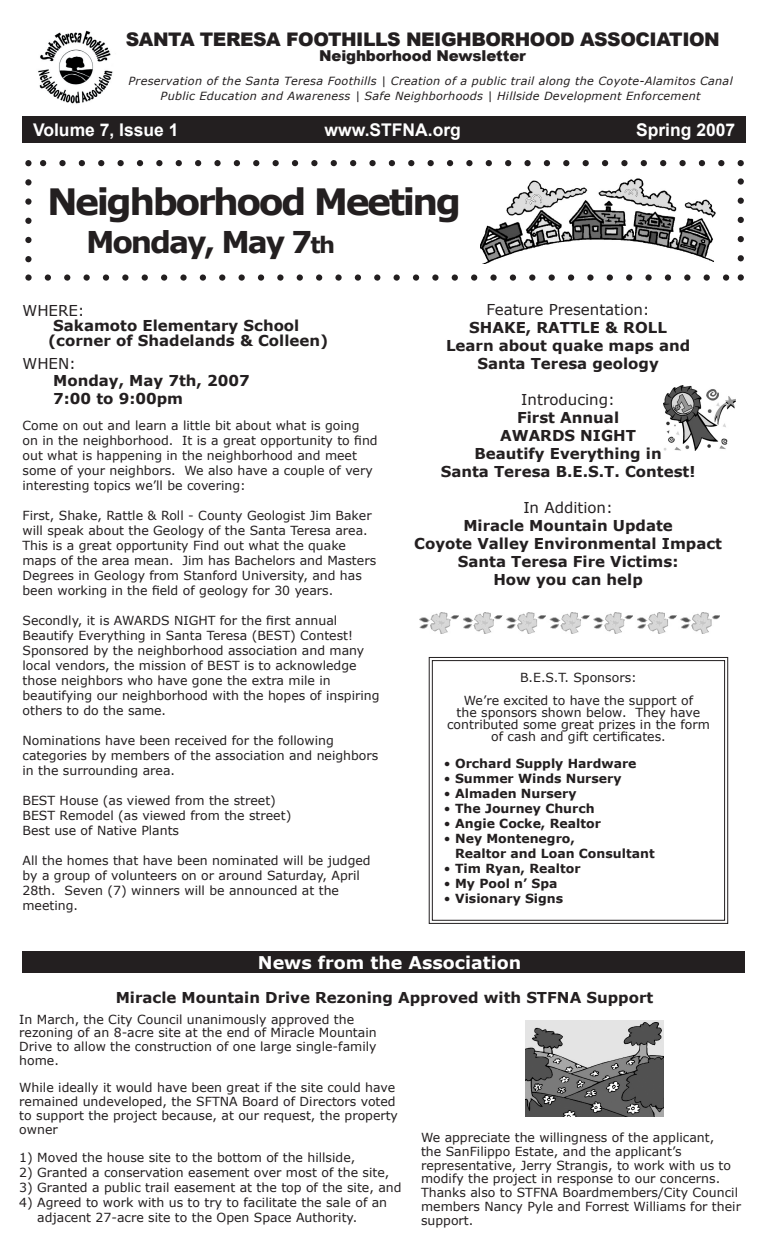
<style>
.page{position:relative;width:765px;height:1260px;background:#fff}
.page>*{position:absolute;margin:0;border:0;box-sizing:border-box;transform-origin:0 0}
.t1{font:700 36.25px "Verdana";letter-spacing:-.07em;color:#231f20}
.t2{font:700 30px "Verdana";letter-spacing:-.07em;color:#231f20}
.t3{font:900 18.75px "Arial";letter-spacing:-.025em;color:#231f20}
.t4{font:700 17.5px "Arial";color:#fff}
.t5{font:700 17.5px "Verdana";color:#fff}
.t6{font:700 15px/18px "Verdana";color:#231f20;text-align:center}
.t7{font:15px "Verdana";color:#231f20}
.t8{font:900 15px "Arial";letter-spacing:-.01em;color:#231f20}
.t9{font:12.5px/15px "Verdana";color:#231f20}
.t10{font:700 12.5px/15px "Verdana";color:#231f20}
.t11{font:italic 11.25px/15px "Verdana";letter-spacing:.025em;color:#231f20;text-align:center}
.s1{font-size:22.5px}
.s2{font-weight:400}
</style>
<div class="page">
<svg style="left:25px;top:160px;width:719px;height:121px"></svg>
<div style="left:22px;top:116px;width:724px;height:27px;background:#231f20"></div>
<img style="left:29px;top:23px;width:91px;height:89px;border-radius:50%">
<svg style="left:429px;top:657px;width:299px;height:267px"></svg>
<div style="left:432px;top:660px;width:293px;height:261px;border:1px solid #231f20"></div>
<div style="left:22px;top:951px;width:723px;height:22px;background:#231f20"></div>
<img style="left:525px;top:1020px;width:139px;height:97px">
<img style="left:664px;top:386px;width:72px;height:65px">
<img style="left:481px;top:176px;width:238px;height:88px">
<img style="left:419px;top:612px;width:301px;height:22px">
<h3 class="t3" style="left:126px;top:26px;width:596px">SANTA TERESA FOOTHILLS NEIGHBORHOOD ASSOCIATION</h3>
<p class="t8" style="left:319px;top:45px;width:208px">Neighborhood Newsletter</p>
<p class="t11" style="left:129px;top:73px;width:606px">Preservation of the Santa Teresa Foothills | Creation of a public trail along the Coyote-Alamitos Canal<br>Public Education and Awareness | Safe Neighborhoods | Hillside Development Enforcement</p>
<h3 class="t4" style="left:33px;top:118px;width:147px">Volume 7, Issue 1</h3>
<h3 class="t4" style="left:325px;top:118px;width:138px">www.STFNA.org</h3>
<h3 class="t4" style="left:636px;top:118px;width:101px">Spring 2007</h3>
<h1 class="t1" style="left:47px;top:179px;width:416px">Neighborhood Meeting</h1>
<h2 class="t2" style="left:86px;top:223px;width:250px">Monday, May 7<span class="s1">th</span></h2>
<p class="t7" style="left:22px;top:301px;width:64px">WHERE:</p>
<p class="t6" style="left:48px;top:318px;width:282px;line-height:15px;text-align:left;text-indent:5px">Sakamoto Elementary School (corner of Shadelands &amp; Colleen)</p>
<p class="t7" style="left:22px;top:354px;width:55px">WHEN:</p>
<p class="t6" style="left:53px;top:372px;width:198px;text-align:left">Monday, May 7th, 2007<br>7:00 to 9:00pm</p>
<p class="t9" style="left:22px;top:418px;width:357px">Come on out and learn a little bit about what is going on in the neighborhood. It is a great opportunity to find out what is happening in the neighborhood and meet some of your neighbors. We also have a couple of very interesting topics we’ll be covering:</p>
<p class="t9" style="left:22px;top:508px;width:355px">First, Shake, Rattle &amp; Roll - County Geologist Jim Baker will speak about the Geology of the Santa Teresa area.<br>This is a great opportunity Find out what the quake maps of the area mean. Jim has Bachelors and Masters Degrees in Geology from Stanford University, and has been working in the field of geology for 30 years.</p>
<p class="t9" style="left:22px;top:613px;width:359px">Secondly, it is AWARDS NIGHT for the first annual Beautify Everything in Santa Teresa (BEST) Contest!<br>Sponsored by the neighborhood association and many local vendors, the mission of BEST is to acknowledge those neighbors who have gone the extra mile in beautifying our neighborhood with the hopes of inspiring others to do the same.</p>
<p class="t9" style="left:22px;top:733px;width:357px">Nominations have been received for the following categories by members of the association and neighbors in the surrounding area.</p>
<p class="t9" style="left:22px;top:793px;width:270px">BEST House (as viewed from the street)<br>BEST Remodel (as viewed from the street)<br>Best use of Native Plants</p>
<p class="t9" style="left:22px;top:853px;width:350px">All the homes that have been nominated will be judged by a group of volunteers on or around Saturday, April 28th. Seven (7) winners will be announced at the meeting.</p>
<p class="t7" style="left:487px;top:300px;width:165px">Feature Presentation:</p>
<p class="t6" style="left:446px;top:318px;width:246px">SHAKE, RATTLE &amp; ROLL<br>Learn about quake maps and<br>Santa Teresa geology</p>
<p class="t7" style="left:521px;top:390px;width:95px">Introducing:</p>
<p class="t6" style="left:441px;top:408px;width:256px">First Annual<br>AWARDS NIGHT<br>Beautify Everything in<br>Santa Teresa B.E.S.T. Contest!</p>
<p class="t7" style="left:523px;top:498px;width:91px">In Addition:</p>
<p class="t6" style="left:414px;top:516px;width:309px">Miracle Mountain Update<br>Coyote Valley Environmental Impact<br>Santa Teresa Fire Victims:<br>How you can help</p>
<p class="t9" style="left:464px;top:665px;width:231px;line-height:23.8px;text-align:center">B.E.S.T. Sponsors:<br>We’re excited to have the support of</p>
<p class="t9" style="left:447px;top:706px;width:264px;line-height:11.9px;text-align:center">the sponsors shown below. They have contributed some great prizes in the form of cash and gift certificates.</p>
<p class="t10" style="left:444px;top:756px;width:194px"><span class="s2">•</span> Orchard Supply Hardware</p>
<p class="t10" style="left:444px;top:771px;width:179px"><span class="s2">•</span> Summer Winds Nursery</p>
<p class="t10" style="left:444px;top:786px;width:134px"><span class="s2">•</span> Almaden Nursery</p>
<p class="t10" style="left:444px;top:801px;width:152px"><span class="s2">•</span> The Journey Church</p>
<p class="t10" style="left:444px;top:816px;width:159px"><span class="s2">•</span> Angie Cocke, Realtor</p>
<p class="t10" style="left:455px;top:831px;width:201px;text-indent:-11px"><span class="s2">•</span> Ney Montenegro,<br>Realtor and Loan Consultant</p>
<p class="t10" style="left:444px;top:861px;width:138px"><span class="s2">•</span> Tim Ryan, Realtor</p>
<p class="t10" style="left:444px;top:876px;width:115px"><span class="s2">•</span> My Pool n’ Spa</p>
<p class="t10" style="left:444px;top:891px;width:121px"><span class="s2">•</span> Visionary Signs</p>
<h3 class="t5" style="left:258px;top:951px;width:265px">News from the Association</h3>
<p class="t6" style="left:116px;top:988px;width:539px">Miracle Mountain Drive Rezoning Approved with STFNA Support</p>
<p class="t9" style="left:19px;top:1012px;width:359px;line-height:13.8px">In March, the City Council unanimously approved the rezoning of an 8-acre site at the end of Miracle Mountain Drive to allow the construction of one large single-family home.</p>
<p class="t9" style="left:19px;top:1081px;width:380px;line-height:13.8px">While ideally it would have been great if the site could have remained undeveloped, the SFTNA Board of Directors voted to support the project because, at our request, the property owner</p>
<p class="t9" style="left:19px;top:1150px;width:338px">1) Moved the house site to the bottom of the hillside,</p>
<p class="t9" style="left:19px;top:1165px;width:372px">2) Granted a conservation easement over most of the site,</p>
<p class="t9" style="left:19px;top:1180px;width:384px">3) Granted a public trail easement at the top of the site, and</p>
<p class="t9" style="left:37px;top:1195px;width:351px;text-indent:-18px">4) Agreed to work with us to try to facilitate the sale of an adjacent 27-acre site to the Open Space Authority.</p>
<p class="t9" style="left:421px;top:1130px;width:321px;line-height:13.8px">We appreciate the willingness of the applicant,<br>the SanFilippo Estate, and the applicant’s representative, Jerry Strangis, to work with us to modify the project in response to our concerns.<br>Thanks also to STFNA Boardmembers/City Council members Nancy Pyle and Forrest Williams for their support.</p>
</div>
